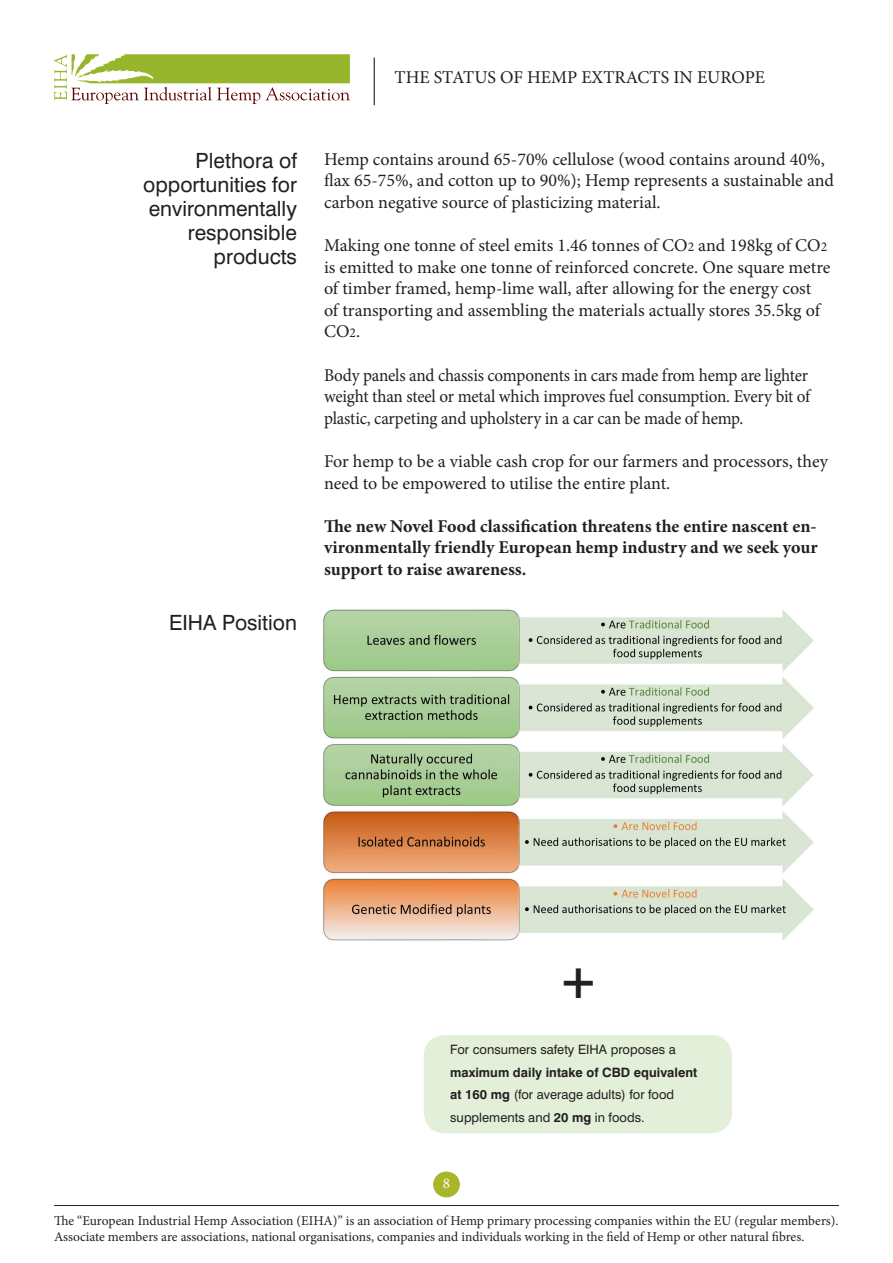
<style>
.page{position:relative;width:893px;height:1263px;background:#fff}
.page>*{position:absolute;margin:0;border:0;box-sizing:border-box;transform-origin:0 0}
.t1{font:700 49.65px "Swiss 721 PL";color:#231f20}
.t2{font:21px "Swiss 721 PL";color:#231f20}
.t3{font:18px/21.6px "Minion Pro";letter-spacing:-.005em;color:#231f20}
.t4{font:18px/21.6px "Minion Pro";letter-spacing:-.005em;color:#231f20;text-align:justify;scale:.95 1}
.t5{font:700 18px/21.6px "Minion Pro";letter-spacing:-.005em;color:#231f20;text-align:justify}
.t6{font:15px "Minion Pro";color:#fff}
.t7{font:13.5px/16.2px "Minion Pro";color:#231f20}
.t8{font:12.9px/22.5px "Swiss 721 PL";color:#231f20}
.s1{font-size:13.5px}
.s2{font-weight:700}
</style>
<div class="page">
<hr style="left:54px;top:1205px;width:785px;height:1px;background:#231f20">
<div style="left:434px;top:1172px;width:25px;height:25px;background:#a9b62a;border-radius:50%"></div>
<div style="left:433px;top:1171px;width:27px;height:26px;border:1px solid #a8b529;border-radius:50%"></div>
<hr style="left:374px;top:58px;width:1px;height:47px;background:#000">
<svg style="left:54px;top:54px;width:296px;height:50px"></svg>
<img style="left:323px;top:609px;width:491px;height:332px">
<div style="left:425px;top:1036px;width:306px;height:96px;background:#e3efd9;border-radius:20px"></div>
<div style="left:424px;top:1035px;width:308px;height:98px;border:2px solid #e3efd9;border-radius:20px"></div>
<p class="t3" style="left:395px;top:67px;width:372px">THE STATUS OF HEMP EXTRACTS IN EUROPE</p>
<p class="t2" style="left:196px;top:147px;width:103px">Plethora of</p>
<p class="t2" style="left:143px;top:171px;width:155px">opportunities for</p>
<p class="t2" style="left:149px;top:195px;width:150px">environmentally</p>
<p class="t2" style="left:188px;top:219px;width:111px">responsible</p>
<p class="t2" style="left:214px;top:243px;width:85px">products</p>
<p class="t2" style="left:169px;top:610px;width:129px">EIHA Position</p>
<p class="t3" style="left:324px;top:148px;width:511px">Hemp contains around 65-70% cellulose (wood contains around 40%, flax 65-75%, and cotton up to 90%); Hemp represents a sustainable and carbon negative source of plasticizing material.</p>
<p class="t3" style="left:324px;top:235px;width:508px">Making one tonne of steel emits 1.46 tonnes of CO<span class="s1">2</span> and 198kg of CO<span class="s1">2 </span>is emitted to make one tonne of reinforced concrete. One square metre of timber framed, hemp-lime wall, after allowing for the energy cost<br>of transporting and assembling the materials actually stores 35.5kg of CO<span class="s1">2</span>.</p>
<p class="t4" style="left:324px;top:364px;width:513px">Body panels and chassis components in cars made from hemp are lighter weight than steel or metal which improves fuel consumption. Every bit of plastic, carpeting and upholstery in a car can be made of hemp.</p>
<p class="t3" style="left:324px;top:451px;width:506px">For hemp to be a viable cash crop for our farmers and processors, they need to be empowered to utilise the entire plant.</p>
<p class="t5" style="left:324px;top:515px;width:495px">The new Novel Food classification threatens the entire nascent en&shy;vironmentally friendly European hemp industry and we seek your support to raise awareness.</p>
<p class="t1" style="left:558px;top:950px;width:43px">+</p>
<p class="t8" style="left:450px;top:1038px;width:248px">For consumers safety EIHA proposes a <span class="s2">maximum daily intake of CBD equivalent at 160 mg</span> (for average adults) for food supplements and <span class="s2">20 mg</span> in foods.</p>
<p class="t6" style="left:443px;top:1173px;width:9px">8</p>
<p class="t7" style="left:54px;top:1212px;width:786px">The “European Industrial Hemp Association (EIHA)” is an association of Hemp primary processing companies within the EU (regular members).<br>Associate members are associations, national organisations, companies and individuals working in the field of Hemp or other natural fibres.</p>
</div>
